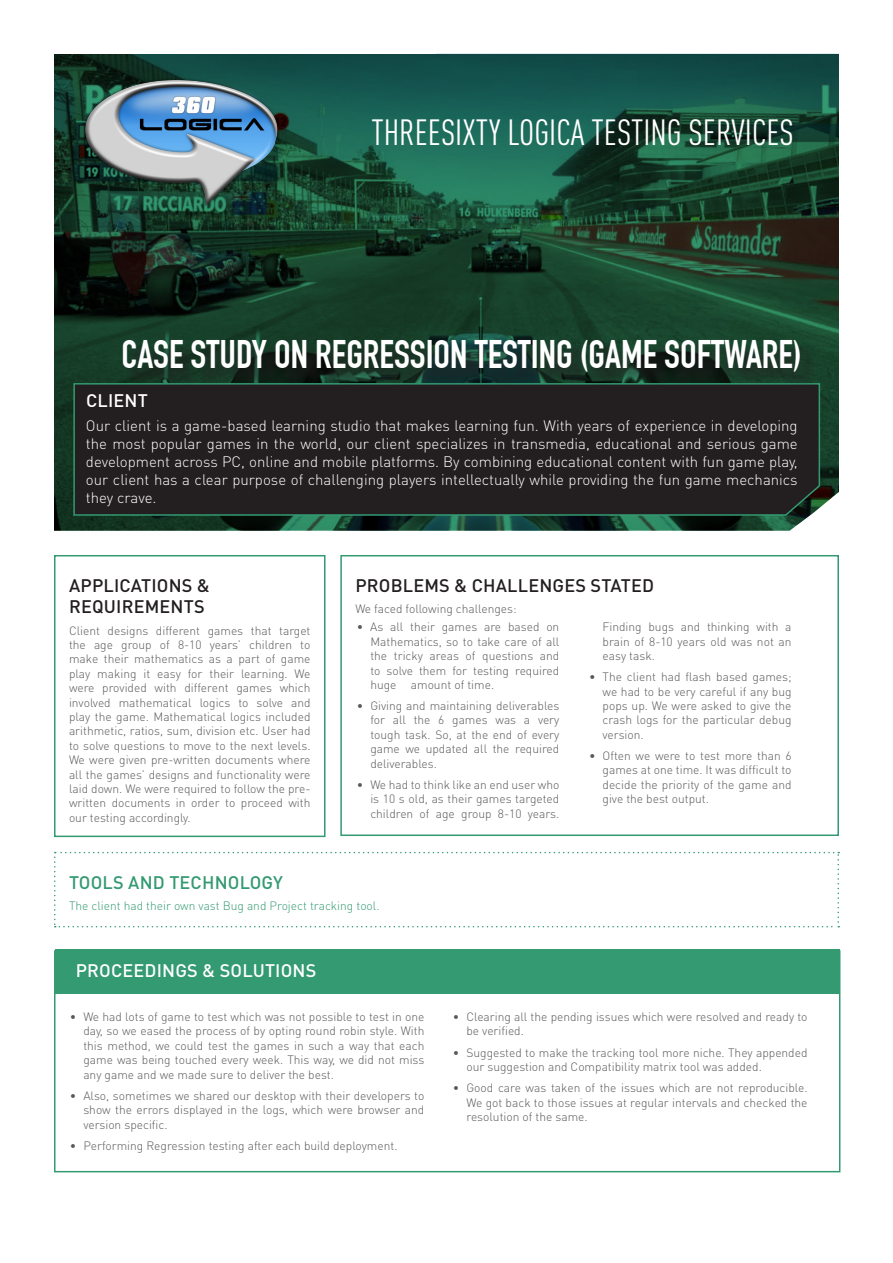
<style>
.page{position:relative;width:893px;height:1263px;background:#fff}
.page>*{position:absolute;margin:0;border:0;box-sizing:border-box;transform-origin:0 0}
.t1{font:700 39px "DIN Condensed";color:#fff}
.t2{font:36px "DIN Cond";color:#fff}
.t3{font:500 18px/21.6px "DIN Pro";letter-spacing:.01em;color:#231f20}
.t4{font:500 18px "DIN Pro";letter-spacing:.01em;color:#fff}
.t5{font:500 18px "DIN Pro";letter-spacing:.01em;color:#339a72}
.t6{font:300 15px/18px "DIN Pro";color:#fff;text-align:justify}
.t7{font:300 12px/14.4px "DIN Pro";color:#57585a;text-align:justify}
.t8{font:300 12px "DIN Pro";color:#339a72}
</style>
<div class="page">
<img style="left:54px;top:54px;width:785px;height:477px">
<img style="left:74px;top:70px;width:219px;height:150px">
<svg style="left:54px;top:852px;width:785px;height:75px"></svg>
<div style="left:55px;top:949px;width:785px;height:44px;background:#339a72"></div>
<div style="left:54px;top:950px;width:786px;height:222px;border:2px solid #339a72"></div>
<div style="left:73px;top:382px;width:748px;height:134px;background:#231f20"></div>
<div style="left:125px;top:342px;width:693px;height:47px;background:#231f20;opacity:.75"></div>
<div style="left:54px;top:555px;width:271px;height:282px;border:2px solid #339a72"></div>
<div style="left:340px;top:555px;width:499px;height:281px;border:2px solid #339a72"></div>
<p class="t2" style="left:371px;top:111px;width:424px">THREESIXTY LOGICA TESTING SERVICES</p>
<p class="t1" style="left:122px;top:331px;width:682px">CASE STUDY ON REGRESSION TESTING (GAME SOFTWARE)</p>
<p class="t4" style="left:86px;top:388px;width:63px">CLIENT</p>
<p class="t6" style="left:86px;top:416px;width:713px">Our client is a game-based learning studio that makes learning fun. With years of experience in developing the most popular games in the world, our client specializes in transmedia, educational and serious game development across PC, online and mobile platforms. By combining educational content with fun game play, our client has a clear purpose of challenging players intellectually while providing the fun game mechanics they crave.</p>
<p class="t3" style="left:69px;top:574px;width:142px">APPLICATIONS &amp;<br>REQUIREMENTS</p>
<p class="t7" style="left:69px;top:622px;width:243px">Client designs different games that target the age group of 8-10 years’ children to make their mathematics as a part of game play making it easy for their learning. We were provided with different games which involved mathematical logics to solve and play the game. Mathematical logics included arithmetic, ratios, sum, division etc. User had to solve questions to move to the next levels.<br>We were given pre-written documents where all the games’ designs and functionality were laid down. We were required to follow the pre&shy;written documents in order to proceed with our testing accordingly.</p>
<p class="t3" style="left:355px;top:574px;width:300px">PROBLEMS &amp; CHALLENGES STATED</p>
<p class="t7" style="left:355px;top:601px;width:163px">We faced following challenges:</p>
<p class="t7" style="left:370px;top:619px;width:191px;text-indent:-14px">• As all their games are based on Mathematics, so to take care of all the tricky areas of questions and to solve them for testing required huge amount of time.</p>
<p class="t7" style="left:370px;top:698px;width:191px;text-indent:-14px">• Giving and maintaining deliverables for all the 6 games was a very tough task. So, at the end of every game we updated all the required deliverables.</p>
<p class="t7" style="left:370px;top:777px;width:191px;text-indent:-14px">• We had to think like an end user who is 10 s old, as their games targeted children of age group 8-10 years.</p>
<p class="t7" style="left:603px;top:619px;width:191px">Finding bugs and thinking with a brain of 8-10 years old was not an easy task.</p>
<p class="t7" style="left:603px;top:669px;width:191px;text-indent:-14px">• The client had flash based games; we had to be very careful if any bug pops up. We were asked to give the crash logs for the particular debug version.</p>
<p class="t7" style="left:603px;top:748px;width:191px;text-indent:-14px">• Often we were to test more than 6 games at one time. It was difficult to decide the priority of the game and give the best output.</p>
<p class="t5" style="left:69px;top:870px;width:215px">TOOLS AND TECHNOLOGY</p>
<p class="t8" style="left:69px;top:897px;width:312px">The client had their own vast Bug and Project tracking tool.</p>
<p class="t4" style="left:76px;top:958px;width:242px">PROCEEDINGS &amp; SOLUTIONS</p>
<p class="t7" style="left:83px;top:1009px;width:343px;text-indent:-14px">• We had lots of game to test which was not possible to test in one day, so we eased the process of by opting round robin style. With this method, we could test the games in such a way that each game was being touched every week. This way, we did not miss any game and we made sure to deliver the best.</p>
<p class="t7" style="left:83px;top:1088px;width:343px;text-indent:-14px">• Also, sometimes we shared our desktop with their developers to show the errors displayed in the logs, which were browser and version specific.</p>
<p class="t7" style="left:70px;top:1138px;width:329px">• Performing Regression testing after each build deployment.</p>
<p class="t7" style="left:466px;top:1009px;width:343px;text-indent:-14px">• Clearing all the pending issues which were resolved and ready to be verified.</p>
<p class="t7" style="left:466px;top:1044px;width:343px;text-indent:-14px">• Suggested to make the tracking tool more niche. They appended our suggestion and Compatibility matrix tool was added.</p>
<p class="t7" style="left:466px;top:1080px;width:343px;text-indent:-14px">• Good care was taken of the issues which are not reproducible.<br>We got back to those issues at regular intervals and checked the resolution of the same.</p>
</div>
